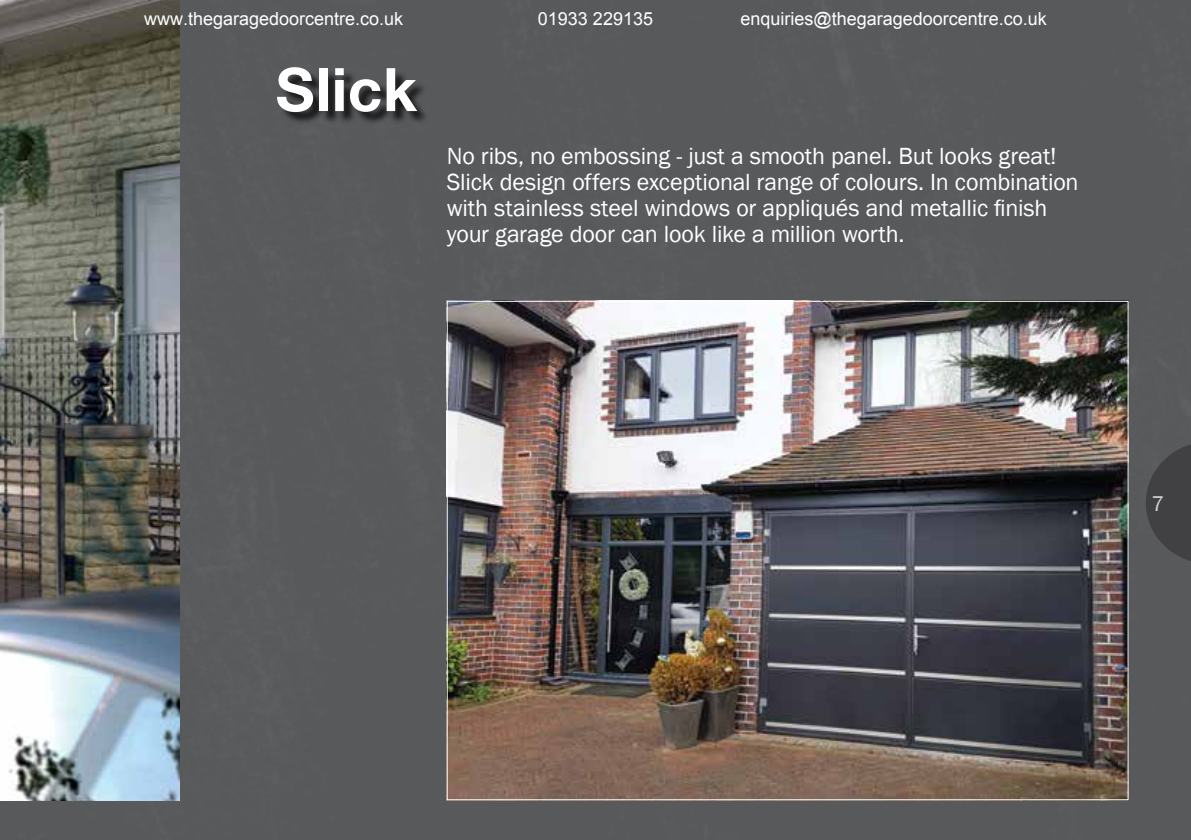
<style>
.page{position:relative;width:1191px;height:840px;background:#fff}
.page>*{position:absolute;margin:0;border:0;box-sizing:border-box;transform-origin:0 0}
.t1{font:700 60px "Helvetica Neue LT Pro";letter-spacing:.01em;color:#fff}
.t2{font:24px/26px "Franklin Gothic";letter-spacing:-.01em;color:#fff}
.t3{font:22px "Franklin Gothic";color:#d1d3d4}
.t4{font:18px "Arial";color:#fff}
</style>
<div class="page">
<div style="left:0;top:0;width:1191px;height:839px;background:#58595b"></div>
<svg style="left:1145px;top:441px;width:46px;height:122px;background:#484749"></svg>
<img style="left:449px;top:302px;width:677px;height:495px">
<img style="left:0;top:0;width:180px;height:799px">
<div style="left:280px;top:70px;width:150px;height:55px;background:#000;opacity:.75"></div>
<p class="t4" style="left:144px;top:7px;width:261px">www.thegaragedoorcentre.co.uk</p>
<p class="t4" style="left:538px;top:7px;width:117px">01933 229135</p>
<p class="t4" style="left:740px;top:7px;width:308px">enquiries@thegaragedoorcentre.co.uk</p>
<h1 class="t1" style="left:276px;top:52px;width:143px">Slick</h1>
<p class="t2" style="left:447px;top:144px;width:633px">No ribs, no embossing - just a smooth panel. But looks great!<br>Slick design offers exceptional range of colours. In combination with stainless steel windows or appliqués and metallic finish your garage door can look like a million worth.</p>
<p class="t3" style="left:1151px;top:489px;width:14px">7</p>
</div>
